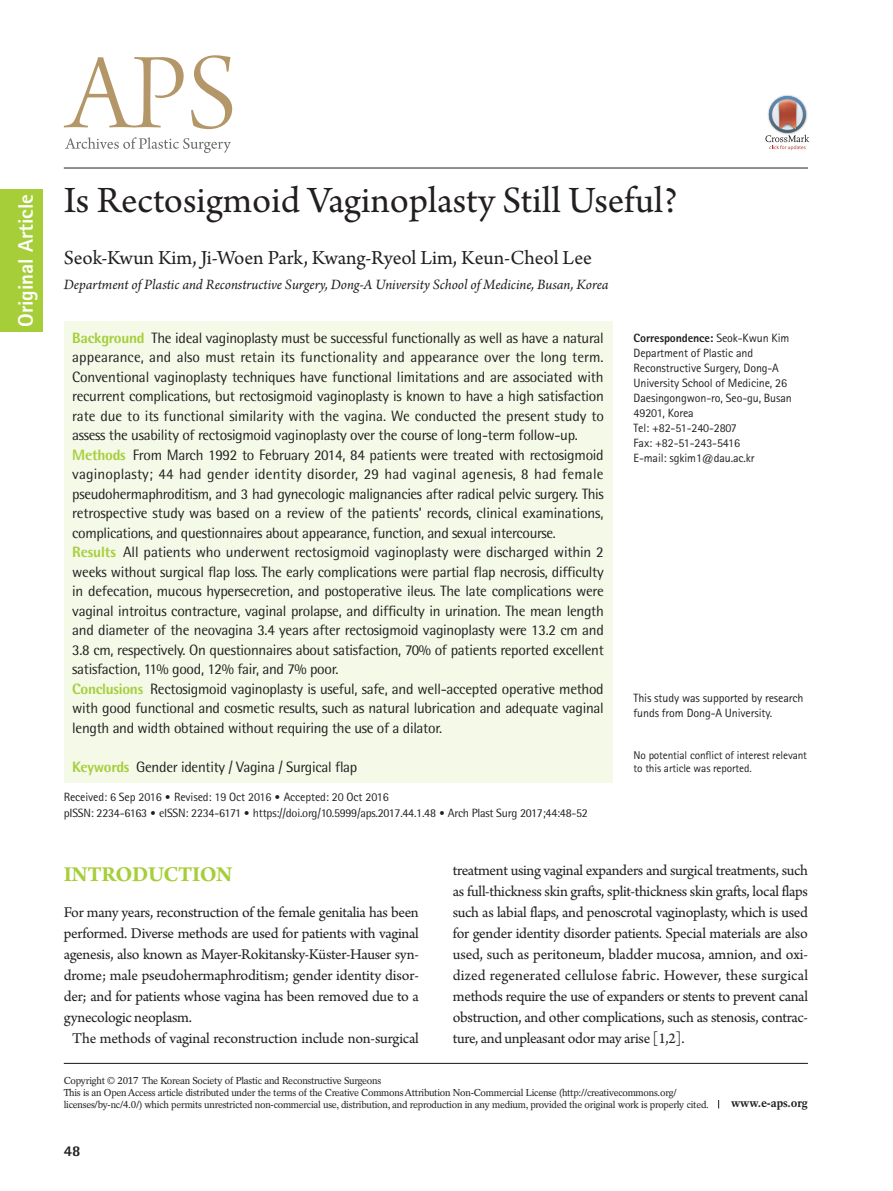
<style>
.page{position:relative;width:893px;height:1191px;background:#fff}
.page>*{position:absolute;margin:0;border:0;box-sizing:border-box;transform-origin:0 0}
.제목{font:39px "Arno Pro";color:#231f20}
.대제목{font:700 22.5px "Arno Pro";letter-spacing:-.02em;color:#a6ce39}
.저자{font:21px "Arno Pro";letter-spacing:-.005em;color:#231f20}
.t1{font:800 21px "Rotis Sans Serif Std";color:#fff}
.본문{font:15.75px/21px "Arno Pro";letter-spacing:-.02em;color:#231f20;text-align:justify}
.본문_0{font:15.75px/21px "Arno Pro";letter-spacing:-.02em;color:#231f20;text-align:justify}
.초록{font:15px/19.5px "Rotis Semi Sans Std";letter-spacing:-.02em;color:#231f20;text-align:justify}
.소속{font:italic 15px "Arno Pro";letter-spacing:-.005em;color:#231f20}
.t2{font:800 15px "Rotis Semi Sans Std";color:#231f20}
.교신저자{font:12px/15px "Rotis Sans Serif Std";letter-spacing:-.01em;color:#231f20}
.t3{font:12px "Rotis Semi Sans Std";letter-spacing:-.02em;color:#231f20}
.교신저자-2{font:800 12px "Rotis Sans Serif Std";letter-spacing:-.01em;color:#231f20}
.t4{font:700 12px "Rotation LT Std";letter-spacing:-.01em;color:#231f20}
.교신저자밑각주{font:11.25px/13.5px "Rotis Sans Serif Std";letter-spacing:-.01em;color:#231f20}
.t5{font:10.05px/12px "Rotation LT Std";letter-spacing:-.025em;color:#231f20}
.s1{font-weight:800;color:#a6ce39}
.s2{font-weight:400}
.s3{font-family:"DIN Pro";font-weight:300}
</style>
<div class="page">
<hr style="left:64px;top:1062px;width:744px;height:2px;background:#231f20">
<hr style="left:64px;top:168px;width:744px;height:1px;background:#231f20">
<svg style="left:64px;top:55px;width:168px;height:74px"></svg>
<svg style="left:65px;top:137px;width:166px;height:16px"></svg>
<div style="left:0;top:189px;width:43px;height:143px;background:#a6ce39"></div>
<div style="left:64px;top:321px;width:548px;height:461px;background:#f4f9e8"></div>
<svg style="left:765px;top:96px;width:44px;height:54px"></svg>
<h3 class="t1" style="left:12px;top:327px;width:134px;rotate:-90deg">Original Article</h3>
<p class="제목" style="left:64px;top:178px;width:615px">Is Rectosigmoid Vaginoplasty Still Useful?</p>
<p class="저자" style="left:64px;top:246px;width:530px">Seok-Kwun Kim, Ji-Woen Park, Kwang-Ryeol Lim, Keun-Cheol Lee</p>
<p class="소속" style="left:64px;top:276px;width:546px">Department of Plastic and Reconstructive Surgery, Dong-A University School of Medicine, Busan, Korea</p>
<p class="초록" style="left:72px;top:328px;width:533px"><span class="s1">Background</span> The ideal vaginoplasty must be successful functionally as well as have a natural appearance, and also must retain its functionality and appearance over the long term.<br>Conventional vaginoplasty techniques have functional limitations and are associated with recurrent complications, but rectosigmoid vaginoplasty is known to have a high satisfaction rate due to its functional similarity with the vagina. We conducted the present study to assess the usability of rectosigmoid vaginoplasty over the course of long-term follow-up.</p>
<p class="초록" style="left:72px;top:445px;width:533px"><span class="s1">Methods</span> From March 1992 to February 2014, 84 patients were treated with rectosigmoid vaginoplasty; 44 had gender identity disorder, 29 had vaginal agenesis, 8 had female pseudohermaphroditism, and 3 had gynecologic malignancies after radical pelvic surgery. This retrospective study was based on a review of the patients’ records, clinical examinations, complications, and questionnaires about appearance, function, and sexual intercourse.</p>
<p class="초록" style="left:72px;top:542px;width:533px"><span class="s1">Results</span> All patients who underwent rectosigmoid vaginoplasty were discharged within 2 weeks without surgical flap loss. The early complications were partial flap necrosis, difficulty in defecation, mucous hypersecretion, and postoperative ileus. The late complications were vaginal introitus contracture, vaginal prolapse, and difficulty in urination. The mean length and diameter of the neovagina 3.4 years after rectosigmoid vaginoplasty were 13.2 cm and 3.8 cm, respectively. On questionnaires about satisfaction, 70% of patients reported excellent satisfaction, 11% good, 12% fair, and 7% poor.</p>
<p class="초록" style="left:72px;top:679px;width:533px"><span class="s1">Conclusions</span> Rectosigmoid vaginoplasty is useful, safe, and well-accepted operative method with good functional and cosmetic results, such as natural lubrication and adequate vaginal length and width obtained without requiring the use of a dilator.</p>
<p class="초록" style="left:72px;top:757px;width:287px"><span class="s1">Keywords</span> Gender identity / Vagina / Surgical flap</p>
<p class="교신저자-2" style="left:634px;top:330px;width:157px">Correspondence: <span class="s2">Seok-Kwun Kim</span></p>
<p class="교신저자" style="left:634px;top:346px;width:160px">Department of Plastic and<br>Reconstructive Surgery, Dong-A<br>University School of Medicine, 26<br>Daesingongwon-ro, Seo-gu, Busan<br>49201, Korea</p>
<p class="교신저자" style="left:634px;top:421px;width:105px">Tel: +82-51-240-2807</p>
<p class="교신저자" style="left:634px;top:436px;width:108px">Fax: +82-51-243-5416</p>
<p class="교신저자" style="left:634px;top:451px;width:123px">E-mail: sgkim1@dau.ac.kr</p>
<p class="교신저자" style="left:634px;top:690px;width:171px">This study was supported by research funds from Dong-A University.</p>
<p class="교신저자밑각주" style="left:634px;top:748px;width:175px">No potential conflict of interest relevant to this article was reported.</p>
<p class="교신저자" style="left:64px;top:789px;width:326px">Received: 6 Sep 2016 <span class="s3">•</span> Revised: 19 Oct 2016 <span class="s3">•</span> Accepted: 20 Oct 2016</p>
<p class="t3" style="left:64px;top:806px;width:526px">pISSN: 2234-6163 <span class="s3">•</span> eISSN: 2234-6171 <span class="s3">•</span> https://doi.org/10.5999/aps.2017.44.1.48 <span class="s3">•</span> Arch Plast Surg 2017;44:48-52</p>
<p class="대제목" style="left:64px;top:861px;width:170px">INTRODUCTION</p>
<p class="본문_0" style="left:64px;top:903px;width:357px">For many years, reconstruction of the female genitalia has been performed. Diverse methods are used for patients with vaginal agenesis, also known as Mayer-Rokitansky-Küster-Hauser syn&shy;drome; male pseudohermaphroditism; gender identity disor&shy;der; and for patients whose vagina has been removed due to a gynecologic neoplasm.</p>
<p class="본문" style="left:72px;top:1029px;width:348px">The methods of vaginal reconstruction include non-surgical</p>
<p class="본문" style="left:453px;top:861px;width:357px">treatment using vaginal expanders and surgical treatments, such as full-thickness skin grafts, split-thickness skin grafts, local flaps such as labial flaps, and penoscrotal vaginoplasty, which is used for gender identity disorder patients. Special materials are also used, such as peritoneum, bladder mucosa, amnion, and oxi&shy;dized regenerated cellulose fabric. However, these surgical methods require the use of expanders or stents to prevent canal obstruction, and other complications, such as stenosis, contrac&shy;ture, and unpleasant odor may arise [1,2].</p>
<p class="t5" style="left:64px;top:1074px;width:319px">Copyright © 2017 The Korean Society of Plastic and Reconstructive Surgeons</p>
<p class="t5" style="left:64px;top:1086px;width:647px">This is an Open Access article distributed under the terms of the Creative Commons Attribution Non-Commercial License (http://creativecommons.org/ licenses/by-nc/4.0/) which permits unrestricted non-commercial use, distribution, and reproduction in any medium, provided the original work is properly cited.</p>
<p class="t2" style="left:64px;top:1141px;width:18px">48</p>
<p class="t4" style="left:731px;top:1096px;width:78px">www.e-aps.org</p>
</div>
